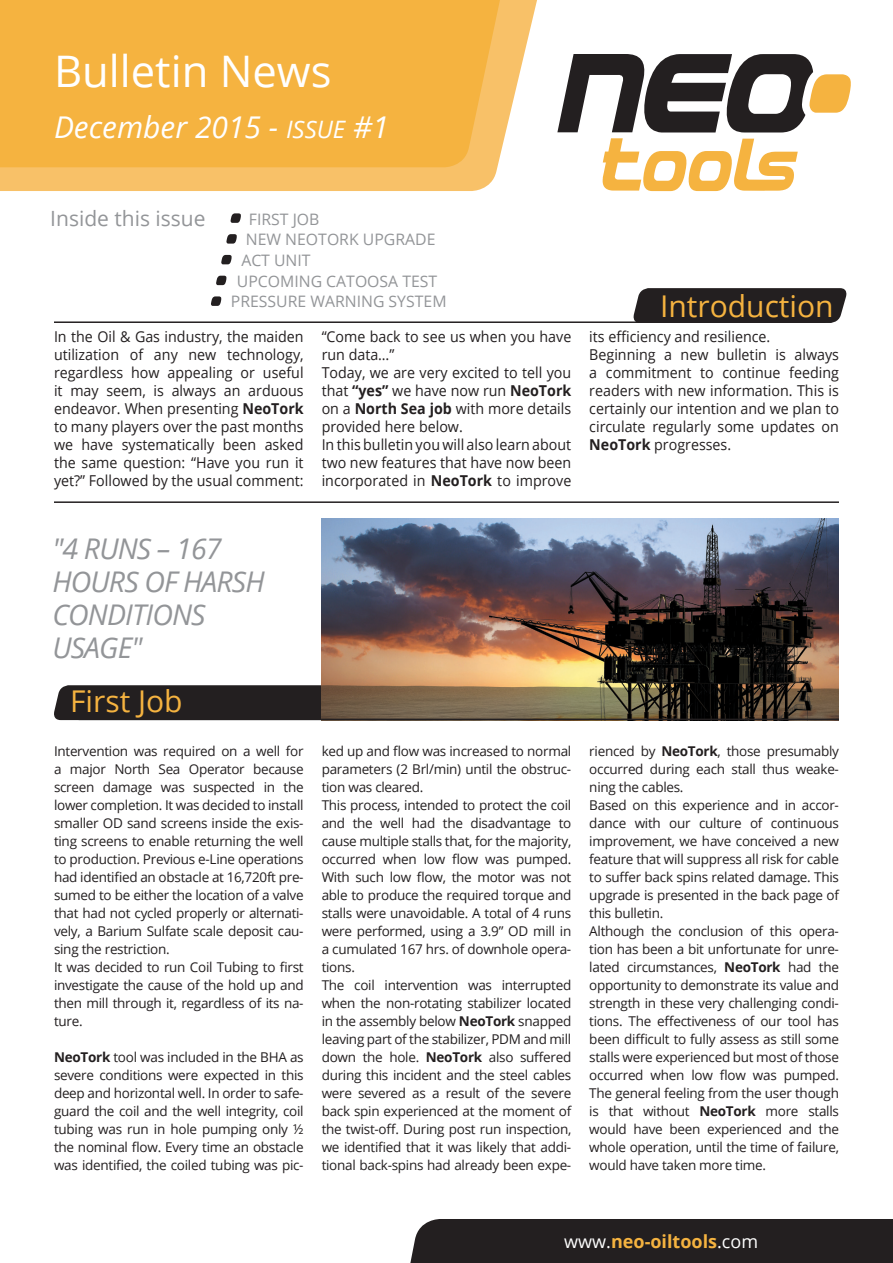
<style>
.page{position:relative;width:893px;height:1263px;background:#fff}
.page>*{position:absolute;margin:0;border:0;box-sizing:border-box;transform-origin:0 0}
.t1{font:43.5px "Open Sans";color:#fff}
.t2{font:italic 30px "Open Sans";color:#fff}
.t3{font:30px "Open Sans";color:#f5b340}
.t4{font:italic 28.5px/33px "Open Sans";letter-spacing:-.03em;color:#939598}
.t5{font:21px "Open Sans";color:#939598}
.t6{font:700 18px "Open Sans";color:#f5b340}
.t7{font:15.75px "Open Sans";color:#939598}
.t8{font:15px/18px "Open Sans";color:#231f20;text-align:justify;scale:.95 1}
.t9{font:13.5px/18px "Open Sans";letter-spacing:-.02em;color:#231f20;text-align:justify}
.s1{font-size:24px}
.s2{font-weight:700}
.s3{font-weight:400;color:#fff}
</style>
<div class="page">
<svg style="left:633px;top:288px;width:214px;height:35px;background:#2c2829"></svg>
<div style="left:54px;top:685px;width:268px;height:35px;background:#231f20"></div>
<img style="left:322px;top:519px;width:517px;height:200px">
<svg style="left:0;top:0;width:537px;height:191px;fill:#f8c168"></svg>
<div style="left:0;top:0;width:512px;height:167px;background:#f5b340"></div>
<div style="left:410px;top:1219px;width:483px;height:44px;background:#231f20"></div>
<svg style="left:231px;top:213px;width:10px;height:10px"></svg>
<svg style="left:226px;top:234px;width:11px;height:10px"></svg>
<svg style="left:221px;top:255px;width:11px;height:9px"></svg>
<svg style="left:216px;top:276px;width:11px;height:9px"></svg>
<svg style="left:211px;top:296px;width:10px;height:10px"></svg>
<hr style="left:54px;top:321px;width:771px;height:2px;background:#231f20">
<hr style="left:54px;top:501px;width:785px;height:2px;background:#231f20">
<hr style="left:79px;top:719px;width:760px;height:1px;background:#231f20">
<svg style="left:602px;top:138px;width:196px;height:53px"></svg>
<svg style="left:557px;top:54px;width:294px;height:78px"></svg>
<p class="t1" style="left:54px;top:41px;width:279px">Bulletin News</p>
<p class="t2" style="left:54px;top:106px;width:336px">December 2015 - <span class="s1">ISSUE</span> #1</p>
<p class="t5" style="left:50px;top:203px;width:157px">Inside this issue</p>
<p class="t7" style="left:249px;top:208px;width:72px">FIRST JOB</p>
<p class="t7" style="left:246px;top:229px;width:191px">NEW NEOTORK UPGRADE</p>
<p class="t7" style="left:241px;top:249px;width:71px">ACT UNIT</p>
<p class="t7" style="left:237px;top:270px;width:202px">UPCOMING CATOOSA TEST</p>
<p class="t7" style="left:231px;top:291px;width:217px">PRESSURE WARNING SYSTEM</p>
<p class="t8" style="left:54px;top:327px;width:264px">In the Oil &amp; Gas industry, the maiden utilization of any new technology, regardless how appealing or useful it may seem, is always an arduous endeavor. When presenting <span class="s2">NeoTork </span>to many players over the past months we have systematically been asked the same question: “Have you run it yet?” Followed by the usual comment:</p>
<p class="t8" style="left:322px;top:327px;width:264px">“Come back to see us when you have run data…”</p>
<p class="t8" style="left:322px;top:363px;width:264px">Today, we are very excited to tell you that <span class="s2">“yes”</span> we have now run <span class="s2">NeoTork </span>on a <span class="s2">North Sea job</span> with more details provided here below.</p>
<p class="t8" style="left:322px;top:435px;width:264px">In this bulletin you will also learn about two new features that have now been incorporated in <span class="s2">NeoTork</span> to improve</p>
<p class="t3" style="left:660px;top:285px;width:175px">Introduction</p>
<p class="t8" style="left:589px;top:327px;width:192px">its efficiency and resilience.</p>
<p class="t8" style="left:589px;top:345px;width:264px">Beginning a new bulletin is always a commitment to continue feeding readers with new information. This is certainly our intention and we plan to circulate regularly some updates on <span class="s2">NeoTork</span> progresses.</p>
<p class="t4" style="left:52px;top:532px;width:214px">"4 RUNS – 167<br>HOURS OF HARSH</p>
<p class="t4" style="left:52px;top:598px;width:155px">CONDITIONS</p>
<p class="t4" style="left:52px;top:631px;width:91px">USAGE"</p>
<p class="t3" style="left:70px;top:680px;width:114px">First Job</p>
<p class="t9" style="left:54px;top:742px;width:251px">Intervention was required on a well for a major North Sea Operator because screen damage was suspected in the lower completion. It was decided to install smaller OD sand screens inside the exis&shy;ting screens to enable returning the well to production. Previous e-Line operations had identified an obstacle at 16,720ft pre&shy;sumed to be either the location of a valve that had not cycled properly or alternati&shy;vely, a Barium Sulfate scale deposit cau&shy;sing the restriction.</p>
<p class="t9" style="left:54px;top:958px;width:251px">It was decided to run Coil Tubing to first investigate the cause of the hold up and then mill through it, regardless of its na&shy;ture.</p>
<p class="t9" style="left:54px;top:1048px;width:251px"><span class="s2">NeoTork</span> tool was included in the BHA as severe conditions were expected in this deep and horizontal well. In order to safe&shy;guard the coil and the well integrity, coil tubing was run in hole pumping only ½ the nominal flow. Every time an obstacle was identified, the coiled tubing was pic-</p>
<p class="t9" style="left:322px;top:742px;width:251px">ked up and flow was increased to normal parameters (2 Brl/min) until the obstruc&shy;tion was cleared.</p>
<p class="t9" style="left:322px;top:796px;width:251px">This process, intended to protect the coil and the well had the disadvantage to cause multiple stalls that, for the majority, occurred when low flow was pumped.<br>With such low flow, the motor was not able to produce the required torque and stalls were unavoidable. A total of 4 runs were performed, using a 3.9” OD mill in a cumulated 167 hrs. of downhole opera&shy;tions.</p>
<p class="t9" style="left:322px;top:976px;width:251px">The coil intervention was interrupted when the non-rotating stabilizer located in the assembly below <span class="s2">NeoTork</span> snapped leaving part of the stabilizer, PDM and mill down the hole. <span class="s2">NeoTork</span> also suffered during this incident and the steel cables were severed as a result of the severe back spin experienced at the moment of the twist-off. During post run inspection, we identified that it was likely that addi&shy;tional back-spins had already been expe-</p>
<p class="t9" style="left:589px;top:742px;width:251px">rienced by <span class="s2">NeoTork</span>, those presumably occurred during each stall thus weake&shy;ning the cables.</p>
<p class="t9" style="left:589px;top:796px;width:251px">Based on this experience and in accor&shy;dance with our culture of continuous improvement, we have conceived a new feature that will suppress all risk for cable to suffer back spins related damage. This upgrade is presented in the back page of this bulletin.</p>
<p class="t9" style="left:589px;top:922px;width:251px">Although the conclusion of this opera&shy;tion has been a bit unfortunate for unre&shy;lated circumstances, <span class="s2">NeoTork</span> had the opportunity to demonstrate its value and strength in these very challenging condi&shy;tions. The effectiveness of our tool has been difficult to fully assess as still some stalls were experienced but most of those occurred when low flow was pumped.<br>The general feeling from the user though is that without <span class="s2">NeoTork</span> more stalls would have been experienced and the whole operation, until the time of failure, would have taken more time.</p>
<p class="t6" style="left:564px;top:1228px;width:195px"><span class="s3">www.</span>neo-oiltools<span class="s3">.com</span></p>
</div>
